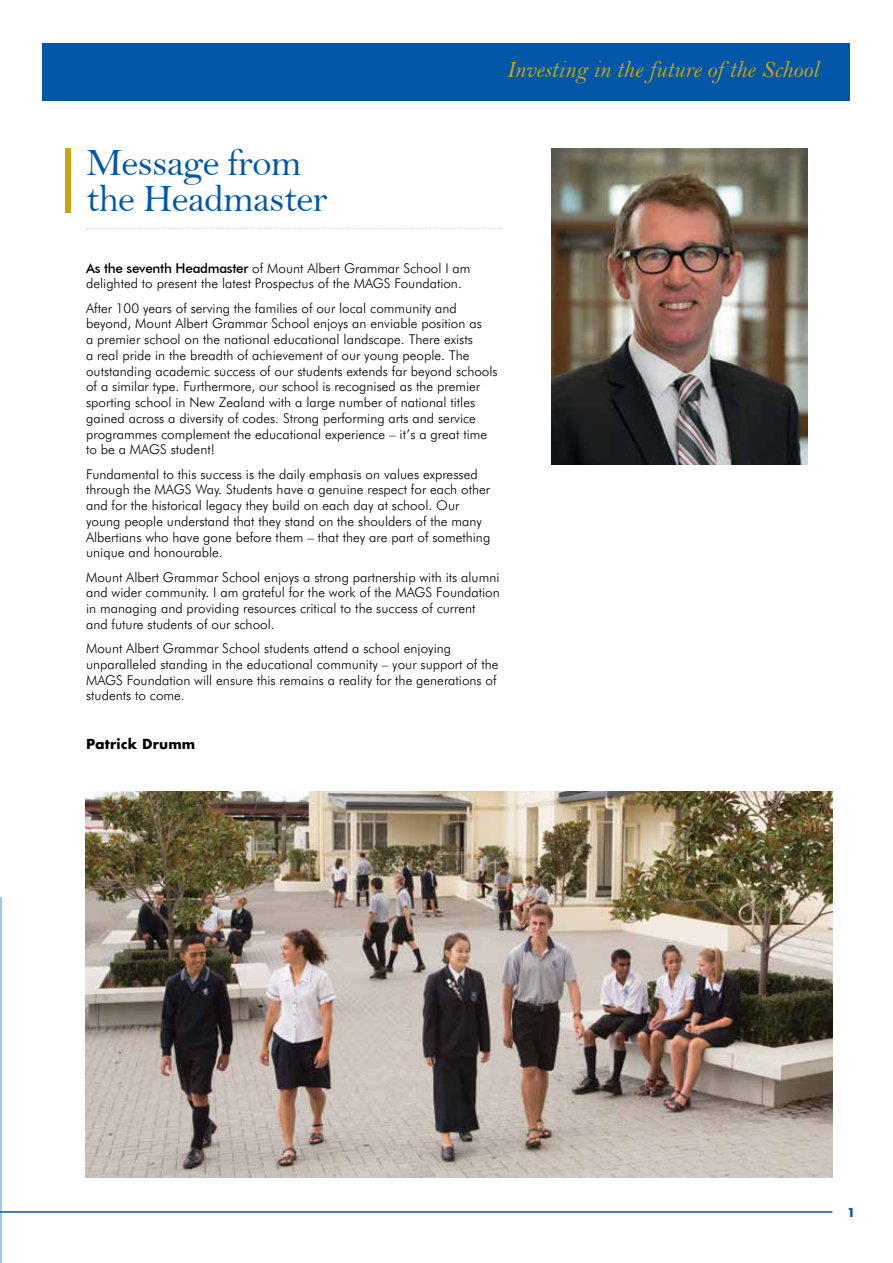
<style>
.page{position:relative;width:893px;height:1263px;background:#fff}
.page>*{position:absolute;margin:0;border:0;box-sizing:border-box;transform-origin:0 0}
.t1{font:39px/36px "Bell";letter-spacing:-.02em;color:#0057a8}
.t2{font:24px "Bell MT Italic";letter-spacing:-.005em;color:#c8a513}
.t3{font:300 13.5px/15.8px "Futura BT";color:#000}
.t4{font:700 13.5px "Futura";letter-spacing:.01em;color:#000}
.t5{font:700 12px "Futura";color:#0057a8}
.s1{font-weight:500}
</style>
<div class="page">
<img style="left:551px;top:149px;width:257px;height:316px">
<hr style="left:0;top:897px;width:1px;height:366px;background:#a0c9ec">
<div style="left:66px;top:149px;width:5px;height:64px;background:#c8a513"></div>
<svg style="left:86px;top:228px;width:414px;height:1px"></svg>
<img style="left:85px;top:792px;width:747px;height:386px">
<hr style="left:0;top:1211px;width:832px;height:2px;background:#0057a8">
<div style="left:43px;top:43px;width:807px;height:57px;background:#0057a8"></div>
<h2 class="t2" style="left:506px;top:55px;width:314px">Investing in the future of the School</h2>
<h1 class="t1" style="left:86px;top:144px;width:243px">Message from the Headmaster</h1>
<p class="t3" style="left:86px;top:260px;width:386px"><span class="s1">As the seventh Headmaster</span> of Mount Albert Grammar School I am delighted to present the latest Prospectus of the MAGS Foundation.</p>
<p class="t3" style="left:86px;top:300px;width:413px">After 100 years of serving the families of our local community and beyond, Mount Albert Grammar School enjoys an enviable position as<br>a premier school on the national educational landscape. There exists<br>a real pride in the breadth of achievement of our young people. The outstanding academic success of our students extends far beyond schools of a similar type. Furthermore, our school is recognised as the premier sporting school in New Zealand with a large number of national titles gained across a diversity of codes. Strong performing arts and service programmes complement the educational experience – it’s a great time to be a MAGS student!</p>
<p class="t3" style="left:86px;top:466px;width:406px">Fundamental to this success is the daily emphasis on values expressed through the MAGS Way. Students have a genuine respect for each other and for the historical legacy they build on each day at school. Our young people understand that they stand on the shoulders of the many Albertians who have gone before them – that they are part of something unique and honourable.</p>
<p class="t3" style="left:86px;top:569px;width:415px">Mount Albert Grammar School enjoys a strong partnership with its alumni and wider community. I am grateful for the work of the MAGS Foundation in managing and providing resources critical to the success of current and future students of our school.</p>
<p class="t3" style="left:86px;top:640px;width:414px">Mount Albert Grammar School students attend a school enjoying unparalleled standing in the educational community – your support of the MAGS Foundation will ensure this remains a reality for the generations of students to come.</p>
<p class="t4" style="left:86px;top:734px;width:111px">Patrick Drumm</p>
<p class="t5" style="left:847px;top:1203px;width:10px">1</p>
</div>
